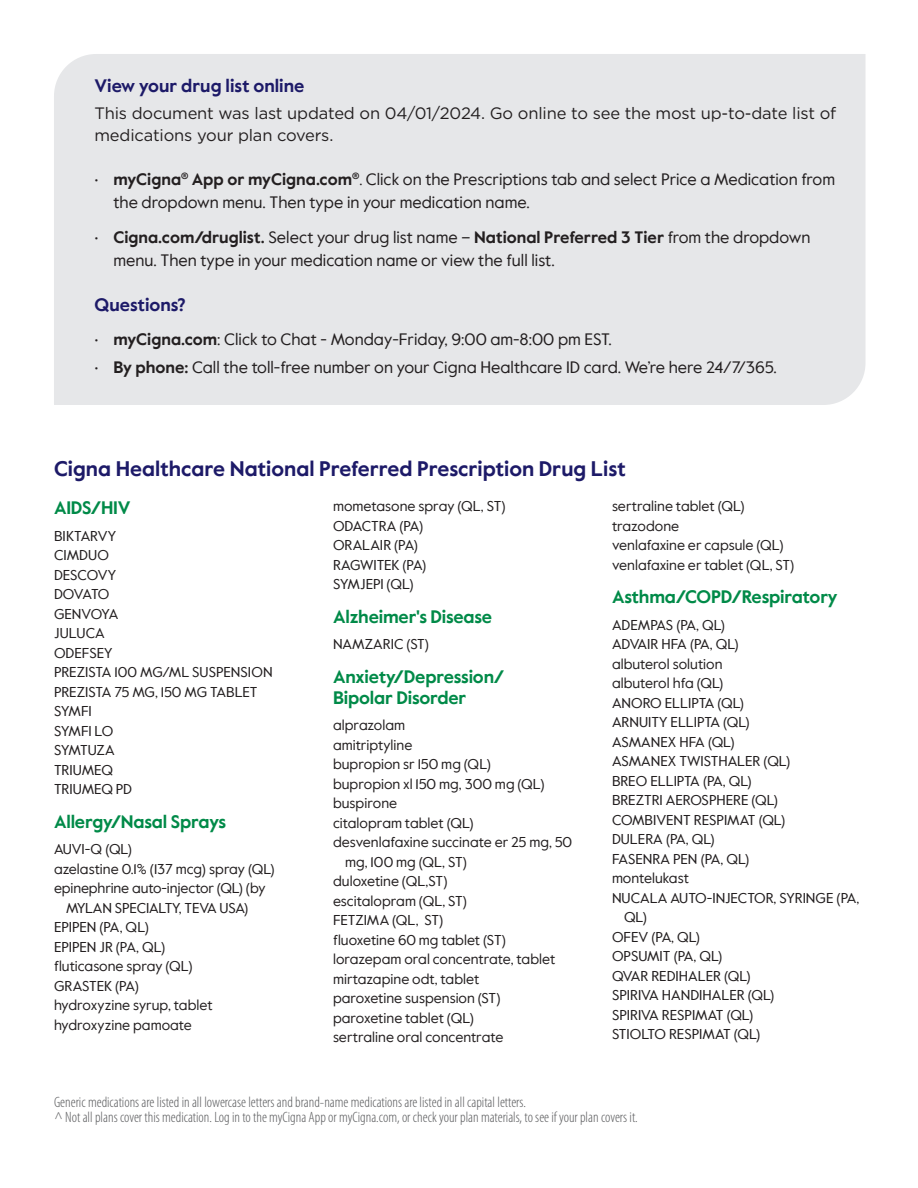
<style>
.page{position:relative;width:918px;height:1188px;background:#fff}
.page>*{position:absolute;margin:0;border:0;box-sizing:border-box;transform-origin:0 0}
.CHC_Subheadline_bold_14_17{font:700 21px "Value Sans Pro";color:#1d1a68}
.Subhead_body_bold_12_14{font:700 18px/21px "Value Sans Pro";letter-spacing:-.01em;color:#008a48}
.CHC_Sectionhead_body_bold_12_16{font:700 18px "Value Sans Pro";color:#1d1a68}
.CHC_Body_copy_regular_9_5_13{font:16.5px/22.5px "Value Sans Pro";color:#231f20}
.CHC_Bullet_copy_regular_9_5_13{font:16.5px "Value Sans Pro";color:#231f20}
.CHC_Body_copy_regular_9_5_13-2{font:16.5px/22.5px "Gotham";letter-spacing:-.01em;color:#231f20}
.t1{font:300 condensed 15px "Myriad Pro";color:#57585a}
.drug_name{font:14.25px/19.5px "Value Sans Pro";color:#231f20}
.drug_name-2{font:14.25px "Value Sans Pro";letter-spacing:-.02em;color:#231f20}
.s1{font-size:14.25px}
.s2{font-weight:700}
.s3{font-size:15px}
</style>
<div class="page">
<div style="left:54px;top:54px;width:812px;height:351px;background:#e6e7e9"></div>
<p class="CHC_Sectionhead_body_bold_12_16" style="left:94px;top:75px;width:211px">View your drug list online</p>
<p class="CHC_Body_copy_regular_9_5_13-2" style="left:94px;top:101px;width:743px">This document was last updated on 04/01/2024. Go online to see the most up-to-date list of medications your plan covers.</p>
<p class="CHC_Body_copy_regular_9_5_13" style="left:113px;top:169px;width:723px;text-indent:-19px"><span class="s1">•</span> <span class="s2">myCigna</span><sup>®</sup> <span class="s2">App or myCigna.com</span><sup>®</sup><span class="s3">.</span> Click on the Prescriptions tab and select Price a Medication from the dropdown menu. Then type in your medication name.</p>
<p class="CHC_Body_copy_regular_9_5_13" style="left:113px;top:226px;width:698px;text-indent:-19px"><span class="s1">•</span> <span class="s2">Cigna.com/druglist.</span> Select your drug list name – <span class="s2">National Preferred 3 Tier</span> from the dropdown menu. Then type in your medication name or view the full list.</p>
<p class="CHC_Sectionhead_body_bold_12_16" style="left:94px;top:294px;width:93px">Questions?</p>
<p class="CHC_Bullet_copy_regular_9_5_13" style="left:94px;top:329px;width:519px"><span class="s1">•</span> <span class="s2">myCigna.com</span>: Click to Chat - Monday-Friday, 9:00 am-8:00 pm EST.</p>
<p class="CHC_Bullet_copy_regular_9_5_13" style="left:94px;top:358px;width:684px"><span class="s1">•</span> <span class="s2">By phone:</span> Call the toll-free number on your Cigna Healthcare ID card. We’re here 24/7/365.</p>
<p class="CHC_Subheadline_bold_14_17" style="left:54px;top:456px;width:573px">Cigna Healthcare National Preferred Prescription Drug List</p>
<p class="Subhead_body_bold_12_14" style="left:54px;top:498px;width:78px">AIDS/HIV</p>
<p class="drug_name" style="left:54px;top:526px;width:64px">BIKTARVY</p>
<p class="drug_name" style="left:54px;top:546px;width:56px">CIMDUO</p>
<p class="drug_name" style="left:54px;top:565px;width:64px">DESCOVY</p>
<p class="drug_name" style="left:54px;top:585px;width:57px">DOVATO</p>
<p class="drug_name-2" style="left:54px;top:605px;width:66px">GENVOYA</p>
<p class="drug_name" style="left:54px;top:624px;width:52px">JULUCA</p>
<p class="drug_name" style="left:54px;top:643px;width:60px">ODEFSEY</p>
<p class="drug_name" style="left:54px;top:663px;width:220px">PREZISTA 100 MG/ML SUSPENSION</p>
<p class="drug_name" style="left:54px;top:682px;width:205px">PREZISTA 75 MG, 150 MG TABLET</p>
<p class="drug_name" style="left:54px;top:702px;width:39px">SYMFI</p>
<p class="drug_name" style="left:54px;top:721px;width:61px">SYMFI LO</p>
<p class="drug_name-2" style="left:54px;top:742px;width:62px">SYMTUZA</p>
<p class="drug_name" style="left:54px;top:760px;width:61px">TRIUMEQ</p>
<p class="drug_name" style="left:54px;top:780px;width:80px">TRIUMEQ PD</p>
<p class="Subhead_body_bold_12_14" style="left:54px;top:812px;width:174px">Allergy/Nasal Sprays</p>
<p class="drug_name" style="left:54px;top:840px;width:79px">AUVI-Q (QL)</p>
<p class="drug_name" style="left:54px;top:859px;width:222px">azelastine 0.1% (137 mcg) spray (QL)</p>
<p class="drug_name" style="left:54px;top:879px;width:213px;text-align:center">epinephrine auto-injector (QL) (by<br>MYLAN SPECIALTY, TEVA USA)</p>
<p class="drug_name" style="left:54px;top:918px;width:96px">EPIPEN (PA, QL)</p>
<p class="drug_name" style="left:54px;top:937px;width:113px">EPIPEN JR (PA, QL)</p>
<p class="drug_name" style="left:54px;top:957px;width:140px">fluticasone spray (QL)</p>
<p class="drug_name" style="left:54px;top:976px;width:86px">GRASTEK (PA)</p>
<p class="drug_name" style="left:54px;top:996px;width:160px">hydroxyzine syrup, tablet</p>
<p class="drug_name" style="left:54px;top:1015px;width:140px">hydroxyzine pamoate</p>
<p class="drug_name" style="left:612px;top:497px;width:134px">sertraline tablet (QL)</p>
<p class="drug_name" style="left:612px;top:516px;width:69px">trazodone</p>
<p class="drug_name" style="left:612px;top:536px;width:173px">venlafaxine er capsule (QL)</p>
<p class="drug_name" style="left:612px;top:555px;width:184px">venlafaxine er tablet (QL, ST)</p>
<p class="Subhead_body_bold_12_14" style="left:612px;top:587px;width:227px">Asthma/COPD/Respiratory</p>
<p class="drug_name" style="left:612px;top:615px;width:115px">ADEMPAS (PA, QL)</p>
<p class="drug_name" style="left:612px;top:635px;width:128px">ADVAIR HFA (PA, QL)</p>
<p class="drug_name" style="left:612px;top:654px;width:112px">albuterol solution</p>
<p class="drug_name" style="left:612px;top:674px;width:113px">albuterol hfa (QL)</p>
<p class="drug_name" style="left:612px;top:693px;width:134px">ANORO ELLIPTA (QL)</p>
<p class="drug_name" style="left:612px;top:713px;width:139px">ARNUITY ELLIPTA (QL)</p>
<p class="drug_name" style="left:612px;top:732px;width:124px">ASMANEX HFA (QL)</p>
<p class="drug_name" style="left:612px;top:752px;width:180px">ASMANEX TWISTHALER (QL)</p>
<p class="drug_name" style="left:612px;top:771px;width:141px">BREO ELLIPTA (PA, QL)</p>
<p class="drug_name" style="left:612px;top:791px;width:168px">BREZTRI AEROSPHERE (QL)</p>
<p class="drug_name" style="left:612px;top:810px;width:175px">COMBIVENT RESPIMAT (QL)</p>
<p class="drug_name" style="left:612px;top:830px;width:104px">DULERA (PA, QL)</p>
<p class="drug_name" style="left:612px;top:849px;width:139px">FASENRA PEN (PA, QL)</p>
<p class="drug_name" style="left:612px;top:869px;width:79px">montelukast</p>
<p class="drug_name" style="left:624px;top:888px;width:237px;text-indent:-12px">NUCALA AUTO-INJECTOR, SYRINGE (PA,<br>QL)</p>
<p class="drug_name" style="left:612px;top:927px;width:90px">OFEV (PA, QL)</p>
<p class="drug_name" style="left:612px;top:947px;width:112px">OPSUMIT (PA, QL)</p>
<p class="drug_name" style="left:612px;top:966px;width:140px">QVAR REDIHALER (QL)</p>
<p class="drug_name" style="left:612px;top:986px;width:164px">SPIRIVA HANDIHALER (QL)</p>
<p class="drug_name" style="left:612px;top:1005px;width:143px">SPIRIVA RESPIMAT (QL)</p>
<p class="drug_name" style="left:612px;top:1025px;width:150px">STIOLTO RESPIMAT (QL)</p>
<p class="drug_name" style="left:333px;top:497px;width:174px">mometasone spray (QL, ST)</p>
<p class="drug_name" style="left:333px;top:516px;width:92px">ODACTRA (PA)</p>
<p class="drug_name" style="left:333px;top:536px;width:87px">ORALAIR (PA)</p>
<p class="drug_name" style="left:333px;top:555px;width:95px">RAGWITEK (PA)</p>
<p class="drug_name" style="left:333px;top:575px;width:82px">SYMJEPI (QL)</p>
<p class="Subhead_body_bold_12_14" style="left:333px;top:607px;width:161px">Alzheimer's Disease</p>
<p class="drug_name" style="left:333px;top:635px;width:98px">NAMZARIC (ST)</p>
<p class="Subhead_body_bold_12_14" style="left:333px;top:667px;width:173px">Anxiety/Depression/<br>Bipolar Disorder</p>
<p class="drug_name" style="left:333px;top:716px;width:74px">alprazolam</p>
<p class="drug_name" style="left:333px;top:735px;width:81px">amitriptyline</p>
<p class="drug_name" style="left:333px;top:755px;width:159px">bupropion sr 150 mg (QL)</p>
<p class="drug_name" style="left:333px;top:774px;width:213px">bupropion xl 150 mg, 300 mg (QL)</p>
<p class="drug_name" style="left:333px;top:794px;width:66px">buspirone</p>
<p class="drug_name" style="left:333px;top:813px;width:142px">citalopram tablet (QL)</p>
<p class="drug_name" style="left:345px;top:833px;width:229px;text-indent:-12px">desvenlafaxine succinate er 25 mg, 50 mg, 100 mg (QL, ST)</p>
<p class="drug_name" style="left:333px;top:872px;width:116px">duloxetine (QL,ST)</p>
<p class="drug_name" style="left:333px;top:891px;width:136px">escitalopram (QL, ST)</p>
<p class="drug_name" style="left:333px;top:911px;width:112px">FETZIMA (QL, ST)</p>
<p class="drug_name" style="left:333px;top:930px;width:174px">fluoxetine 60 mg tablet (ST)</p>
<p class="drug_name" style="left:333px;top:950px;width:224px">lorazepam oral concentrate, tablet</p>
<p class="drug_name" style="left:333px;top:969px;width:148px">mirtazapine odt, tablet</p>
<p class="drug_name" style="left:333px;top:989px;width:169px">paroxetine suspension (ST)</p>
<p class="drug_name" style="left:333px;top:1008px;width:143px">paroxetine tablet (QL)</p>
<p class="drug_name" style="left:333px;top:1028px;width:172px">sertraline oral concentrate</p>
<p class="t1" style="left:54px;top:1094px;width:473px">Generic medications are listed in all lowercase letters and brand-name medications are listed in all capital letters.</p>
<p class="t1" style="left:54px;top:1109px;width:585px">^ Not all plans cover this medication. Log in to the myCigna App or myCigna.com, or check your plan materials, to see if your plan covers it.</p>
</div>
